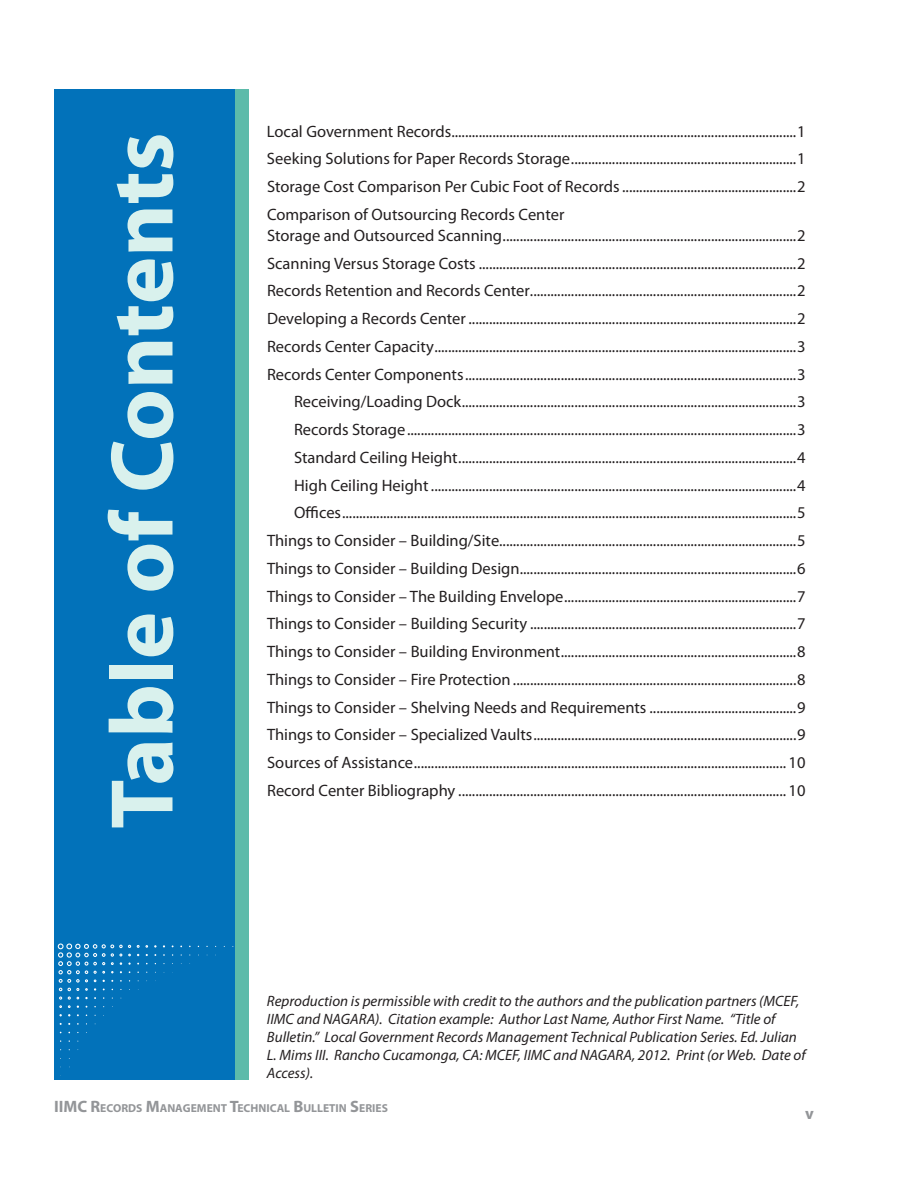
<style>
.page{position:relative;width:918px;height:1188px;background:#fff}
.page>*{position:absolute;margin:0;border:0;box-sizing:border-box;transform-origin:0 0}
.t1{font:700 90px "Myriad Pro";color:#d9f1ed}
.t2{font:16.5px/27.8px "Myriad Pro";color:#231f20;text-align:justify}
.t3{font:700 16.5px "Myriad Pro";color:#939598}
.t4{font:italic 15px/18px "Myriad Pro";color:#231f20}
.t5{font:700 11.55px "Myriad Pro";color:#939598}
.s1{font-size:16.5px}
</style>
<div class="page">
<div style="left:218px;top:90px;width:30px;height:990px;background:#5dbbaa"></div>
<div style="left:54px;top:90px;width:181px;height:990px;background:#0272ba"></div>
<svg style="left:58px;top:944px;width:73px;height:64px"></svg>
<svg style="left:137px;top:945px;width:11px;height:3px"></svg>
<h1 class="t1" style="left:83px;top:829px;width:698px;rotate:-90deg">Table of Contents</h1>
<p class="t2" style="left:267px;top:117px;width:540px">Local Government Records.....................................................................................................1<br>Seeking Solutions for Paper Records Storage..................................................................1<br>Storage Cost Comparison Per Cubic Foot of Records ...................................................2<br>Comparison of Outsourcing Records Center</p>
<p class="t2" style="left:267px;top:221px;width:540px;text-align:right">Storage and Outsourced Scanning......................................................................................2<br>Scanning Versus Storage Costs .............................................................................................2<br>Records Retention and Records Center..............................................................................2<br>Developing a Records Center ................................................................................................2<br>Records Center Capacity..........................................................................................................3<br>Records Center Components.................................................................................................3<br>Receiving/Loading Dock..................................................................................................3<br>Records Storage..................................................................................................................3<br>Standard Ceiling Height...................................................................................................4<br>High Ceiling Height...........................................................................................................4<br>Offices.....................................................................................................................................5<br>Things to Consider – Building/Site.......................................................................................5<br>Things to Consider – Building Design.................................................................................6<br>Things to Consider – The Building Envelope....................................................................7<br>Things to Consider – Building Security ..............................................................................7<br>Things to Consider – Building Environment.....................................................................8<br>Things to Consider – Fire Protection...................................................................................8<br>Things to Consider – Shelving Needs and Requirements ...........................................9<br>Things to Consider – Specialized Vaults.............................................................................9<br>Sources of Assistance............................................................................................................. 10<br>Record Center Bibliography ................................................................................................ 10</p>
<p class="t4" style="left:267px;top:991px;width:540px">Reproduction is permissible with credit to the authors and the publication partners (MCEF, IIMC and NAGARA). Citation example: Author Last Name, Author First Name. “Title of Bulletin.” Local Government Records Management Technical Publication Series. Ed. Julian L. Mims III. Rancho Cucamonga, CA: MCEF, IIMC and NAGARA, 2012. Print (or Web. Date of Access).</p>
<p class="t5" style="left:54px;top:1101px;width:335px"><span class="s1">IIMC R</span>ECORDS <span class="s1">M</span>ANAGEMENT <span class="s1">T</span>ECHNICAL <span class="s1">B</span>ULLETIN <span class="s1">S</span>ERI ES</p>
<p class="t3" style="left:805px;top:1103px;width:10px">v</p>
</div>
